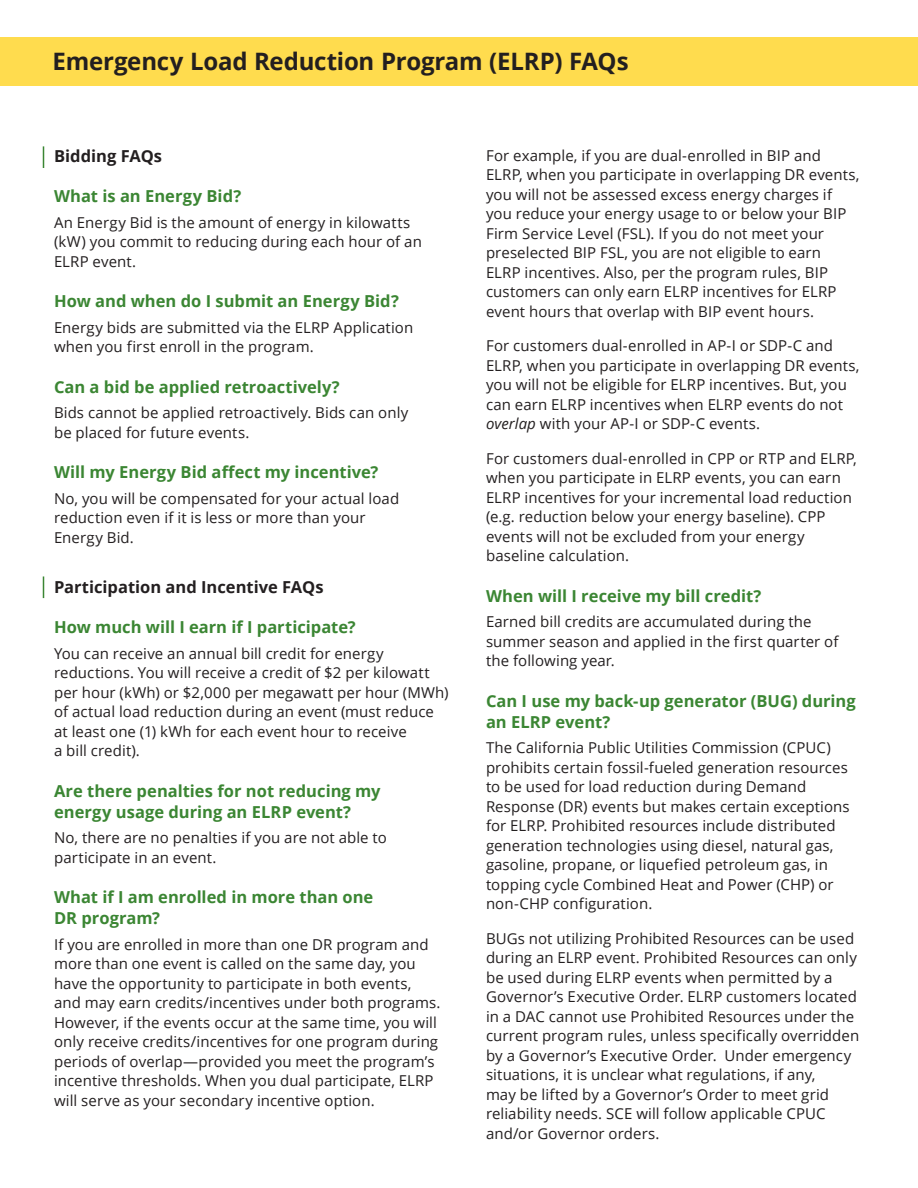
<style>
.page{position:relative;width:918px;height:1188px;background:#fff}
.page>*{position:absolute;margin:0;border:0;box-sizing:border-box;transform-origin:0 0}
.t1{font:700 24px "Open Sans";letter-spacing:-.01em;color:#231f20}
.t2{font:700 16.5px/21px "Open Sans";color:#3b8633}
.t3{font:700 16.5px "Open Sans";color:#231f20}
.t4{font:15px/19.5px "Open Sans";letter-spacing:.005em;color:#231f20}
.s1{font-style:italic}
</style>
<div class="page">
<svg style="left:43px;top:576px;width:1px;height:22px"></svg>
<svg style="left:43px;top:146px;width:1px;height:22px"></svg>
<div style="left:0;top:37px;width:918px;height:49px;background:#ffdc4e"></div>
<h1 class="t1" style="left:52px;top:44px;width:578px">Emergency Load Reduction Program (ELRP) FAQs</h1>
<h3 class="t3" style="left:54px;top:144px;width:110px">Bidding FAQs</h3>
<h4 class="t2" style="left:54px;top:185px;width:189px">What is an Energy Bid?</h4>
<p class="t4" style="left:54px;top:212px;width:369px">An Energy Bid is the amount of energy in kilowatts (kW) you commit to reducing during each hour of an<br>ELRP event.</p>
<h4 class="t2" style="left:54px;top:290px;width:346px">How and when do I submit an Energy Bid?</h4>
<p class="t4" style="left:54px;top:317px;width:361px">Energy bids are submitted via the ELRP Application when you first enroll in the program.</p>
<h4 class="t2" style="left:54px;top:376px;width:287px">Can a bid be applied retroactively?</h4>
<p class="t4" style="left:54px;top:403px;width:356px">Bids cannot be applied retroactively. Bids can only be placed for future events.</p>
<h4 class="t2" style="left:54px;top:461px;width:326px">Will my Energy Bid affect my incentive?</h4>
<p class="t4" style="left:54px;top:488px;width:347px">No, you will be compensated for your actual load reduction even if it is less or more than your<br>Energy Bid.</p>
<h3 class="t3" style="left:54px;top:575px;width:271px">Participation and Incentive FAQs</h3>
<h4 class="t2" style="left:54px;top:617px;width:303px">How much will I earn if I participate?</h4>
<p class="t4" style="left:54px;top:643px;width:396px">You can receive an annual bill credit for energy reductions. You will receive a credit of $2 per kilowatt per hour (kWh) or $2,000 per megawatt per hour (MWh) of actual load reduction during an event (must reduce at least one (1) kWh for each event hour to receive<br>a bill credit).</p>
<h4 class="t2" style="left:54px;top:780px;width:328px">Are there penalties for not reducing my energy usage during an ELRP event?</h4>
<p class="t4" style="left:54px;top:828px;width:334px">No, there are no penalties if you are not able to participate in an event.</p>
<h4 class="t2" style="left:54px;top:887px;width:321px">What if I am enrolled in more than one<br>DR program?</h4>
<p class="t4" style="left:54px;top:934px;width:388px">If you are enrolled in more than one DR program and more than one event is called on the same day, you have the opportunity to participate in both events, and may earn credits/incentives under both programs.<br>However, if the events occur at the same time, you will only receive credits/incentives for one program during periods of overlap—provided you meet the program’s incentive thresholds. When you dual participate, ELRP will serve as your secondary incentive option.</p>
<p class="t4" style="left:486px;top:145px;width:375px">For example, if you are dual-enrolled in BIP and ELRP, when you participate in overlapping DR events, you will not be assessed excess energy charges if you reduce your energy usage to or below your BIP Firm Service Level (FSL). If you do not meet your preselected BIP FSL, you are not eligible to earn<br>ELRP incentives. Also, per the program rules, BIP customers can only earn ELRP incentives for ELRP event hours that overlap with BIP event hours.</p>
<p class="t4" style="left:486px;top:335px;width:375px">For customers dual-enrolled in AP-I or SDP-C and ELRP, when you participate in overlapping DR events, you will not be eligible for ELRP incentives. But, you can earn ELRP incentives when ELRP events do not <span class="s1">overlap</span> with your AP-I or SDP-C events.</p>
<p class="t4" style="left:486px;top:448px;width:373px">For customers dual-enrolled in CPP or RTP and ELRP, when you participate in ELRP events, you can earn ELRP incentives for your incremental load reduction (e.g. reduction below your energy baseline). CPP events will not be excluded from your energy baseline calculation.</p>
<h4 class="t2" style="left:486px;top:585px;width:277px">When will I receive my bill credit?</h4>
<p class="t4" style="left:486px;top:611px;width:354px">Earned bill credits are accumulated during the summer season and applied in the first quarter of the following year.</p>
<h4 class="t2" style="left:486px;top:690px;width:371px">Can I use my back-up generator (BUG) during an ELRP event?</h4>
<p class="t4" style="left:486px;top:737px;width:365px">The California Public Utilities Commission (CPUC) prohibits certain fossil-fueled generation resources to be used for load reduction during Demand Response (DR) events but makes certain exceptions for ELRP. Prohibited resources include distributed generation technologies using diesel, natural gas, gasoline, propane, or liquefied petroleum gas, in topping cycle Combined Heat and Power (CHP) or non-CHP configuration.</p>
<p class="t4" style="left:486px;top:928px;width:375px">BUGs not utilizing Prohibited Resources can be used during an ELRP event. Prohibited Resources can only be used during ELRP events when permitted by a Governor’s Executive Order. ELRP customers located in a DAC cannot use Prohibited Resources under the current program rules, unless specifically overridden by a Governor’s Executive Order. Under emergency situations, it is unclear what regulations, if any,<br>may be lifted by a Governor’s Order to meet grid reliability needs. SCE will follow applicable CPUC and/or Governor orders.</p>
</div>
